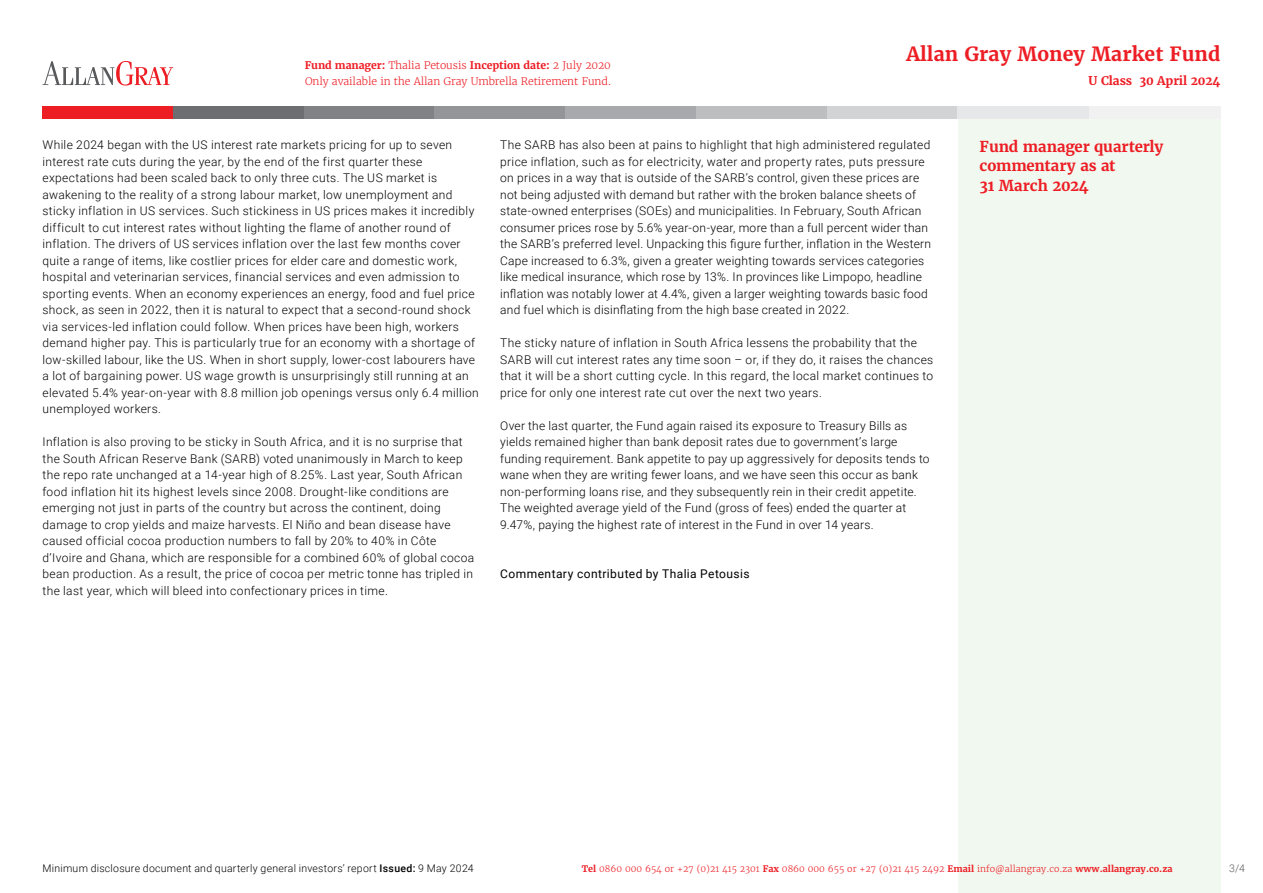
<style>
.page{position:relative;width:1263px;height:893px;background:#fff}
.page>*{position:absolute;margin:0;border:0;box-sizing:border-box;transform-origin:0 0}
.t1{font:700 19.5px "Merriweather";color:#ed1d24}
.t2{font:700 15px/19.5px "Merriweather";letter-spacing:-.01em;color:#ed1d24}
.t3{font:300 12px/16.5px "Roboto";letter-spacing:.025em;color:#000}
.t4{font:12px "Roboto";letter-spacing:.035em;color:#000}
.t5{font:700 12px "Merriweather";letter-spacing:-.01em;color:#ed1d24}
.t6{font:300 10.5px/16.5px "Merriweather";letter-spacing:-.01em;color:#ed1d24}
.t7{font:300 10.5px "Roboto";letter-spacing:.025em;color:#000}
.t8{font:300 10.5px "Roboto";color:#58595b}
.t9{font:300 9px "Merriweather";color:#ed1d24}
.s1{font-weight:700}
.s2{font-weight:500}
</style>
<div class="page">
<div style="left:958px;top:119px;width:262px;height:774px;background:#f1f8ef"></div>
<div style="left:43px;top:106px;width:131px;height:13px;background:#ed1d24"></div>
<div style="left:1089px;top:106px;width:131px;height:13px;background:#f1f1f2"></div>
<div style="left:173px;top:106px;width:132px;height:13px;background:#6d6e71"></div>
<div style="left:304px;top:106px;width:131px;height:13px;background:#808285"></div>
<div style="left:435px;top:106px;width:131px;height:13px;background:#939598"></div>
<div style="left:565px;top:106px;width:132px;height:13px;background:#a7a9ac"></div>
<div style="left:696px;top:106px;width:132px;height:13px;background:#bcbec0"></div>
<div style="left:827px;top:106px;width:131px;height:13px;background:#d1d3d4"></div>
<div style="left:958px;top:106px;width:131px;height:13px;background:#e6e7e8"></div>
<svg style="left:43px;top:61px;width:130px;height:25px"></svg>
<p class="t6" style="left:305px;top:57px;width:308px"><span class="s1">Fund manager:</span> Thalia Petousis <span class="s1">Inception date:</span> 2 July 2020<br>Only available in the Allan Gray Umbrella Retirement Fund.</p>
<h1 class="t1" style="left:906px;top:42px;width:315px">Allan Gray Money Market Fund</h1>
<p class="t5" style="left:1088px;top:73px;width:133px">U Class 30 April 2024</p>
<p class="t3" style="left:43px;top:136px;width:438px">While 2024 began with the US interest rate markets pricing for up to seven interest rate cuts during the year, by the end of the first quarter these expectations had been scaled back to only three cuts. The US market is awakening to the reality of a strong labour market, low unemployment and sticky inflation in US services. Such stickiness in US prices makes it incredibly difficult to cut interest rates without lighting the flame of another round of inflation. The drivers of US services inflation over the last few months cover quite a range of items, like costlier prices for elder care and domestic work, hospital and veterinarian services, financial services and even admission to sporting events. When an economy experiences an energy, food and fuel price shock, as seen in 2022, then it is natural to expect that a second-round shock via services-led inflation could follow. When prices have been high, workers demand higher pay. This is particularly true for an economy with a shortage of low-skilled labour, like the US. When in short supply, lower-cost labourers have a lot of bargaining power. US wage growth is unsurprisingly still running at an elevated 5.4% year-on-year with 8.8 million job openings versus only 6.4 million unemployed workers.</p>
<p class="t3" style="left:43px;top:433px;width:433px">Inflation is also proving to be sticky in South Africa, and it is no surprise that the South African Reserve Bank (SARB) voted unanimously in March to keep the repo rate unchanged at a 14-year high of 8.25%. Last year, South African food inflation hit its highest levels since 2008. Drought-like conditions are emerging not just in parts of the country but across the continent, doing damage to crop yields and maize harvests. El Niño and bean disease have caused official cocoa production numbers to fall by 20% to 40% in Côte d’Ivoire and Ghana, which are responsible for a combined 60% of global cocoa bean production. As a result, the price of cocoa per metric tonne has tripled in the last year, which will bleed into confectionary prices in time.</p>
<p class="t3" style="left:500px;top:136px;width:432px">The SARB has also been at pains to highlight that high administered regulated price inflation, such as for electricity, water and property rates, puts pressure on prices in a way that is outside of the SARB’s control, given these prices are not being adjusted with demand but rather with the broken balance sheets of state-owned enterprises (SOEs) and municipalities. In February, South African consumer prices rose by 5.6% year-on-year, more than a full percent wider than the SARB’s preferred level. Unpacking this figure further, inflation in the Western Cape increased to 6.3%, given a greater weighting towards services categories like medical insurance, which rose by 13%. In provinces like Limpopo, headline inflation was notably lower at 4.4%, given a larger weighting towards basic food and fuel which is disinflating from the high base created in 2022.</p>
<p class="t3" style="left:500px;top:334px;width:435px">The sticky nature of inflation in South Africa lessens the probability that the SARB will cut interest rates any time soon – or, if they do, it raises the chances that it will be a short cutting cycle. In this regard, the local market continues to price for only one interest rate cut over the next two years.</p>
<p class="t3" style="left:500px;top:417px;width:431px">Over the last quarter, the Fund again raised its exposure to Treasury Bills as yields remained higher than bank deposit rates due to government’s large funding requirement. Bank appetite to pay up aggressively for deposits tends to wane when they are writing fewer loans, and we have seen this occur as bank non-performing loans rise, and they subsequently rein in their credit appetite.<br>The weighted average yield of the Fund (gross of fees) ended the quarter at 9.47%, paying the highest rate of interest in the Fund in over 14 years.</p>
<p class="t4" style="left:500px;top:566px;width:251px">Commentary contributed by Thalia Petousis</p>
<p class="t2" style="left:980px;top:137px;width:185px">Fund manager quarterly commentary as at<br>31 March 2024</p>
<p class="t7" style="left:43px;top:861px;width:433px">Minimum disclosure document and quarterly general investors’ report <span class="s2">Issued:</span> 9 May 2024</p>
<p class="t9" style="left:582px;top:863px;width:592px"><span class="s1">Tel</span> 0860 000 654 or +27 (0)21 415 2301 <span class="s1">Fax</span> 0860 000 655 or +27 (0)21 415 2492 <span class="s1">Email</span> info@allangray.co.za <span class="s1">www.allangray.co.za</span></p>
<p class="t8" style="left:1229px;top:861px;width:17px">3/4</p>
</div>
